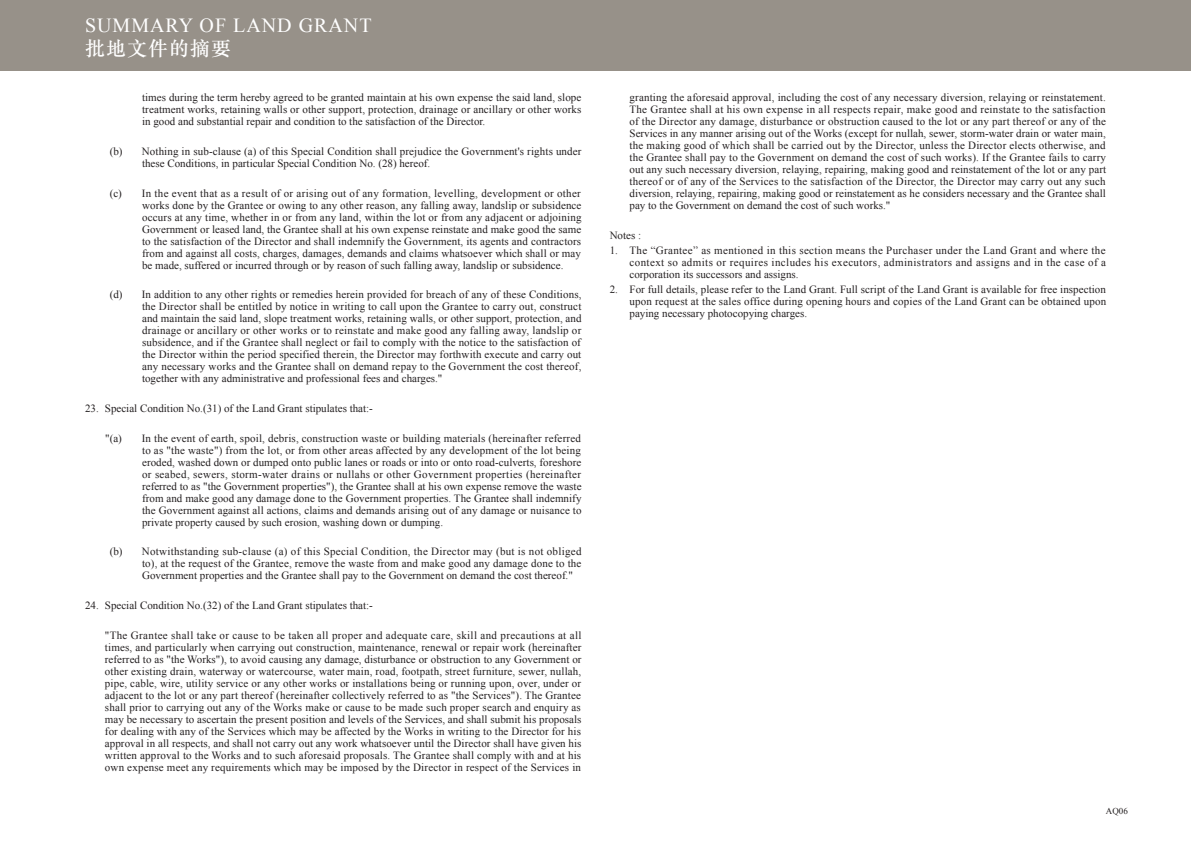
<style>
.page{position:relative;width:1191px;height:842px;background:#fff}
.page>*{position:absolute;margin:0;border:0;box-sizing:border-box;transform-origin:0 0}
.t1{font:20px "Times New Roman";letter-spacing:.05em;color:#fff}
.t2{font:500 20px "M Sung HK";letter-spacing:.05em;color:#fff}
.t3{font:11px/12px "Times New Roman";color:#231f20;text-align:justify}
.t4{font:9px "Times New Roman";color:#231f20}
</style>
<div class="page">
<div style="left:0;top:0;width:1191px;height:71px;background:#979189"></div>
<h1 class="t1" style="left:85px;top:12px;width:288px">SUMMARY OF LAND GRANT</h1>
<h1 class="t2" style="left:85px;top:35px;width:147px">批地文件的摘要</h1>
<p class="t3" style="left:142px;top:91px;width:441px">times during the term hereby agreed to be granted maintain at his own expense the said land, slope treatment works, retaining walls or other support, protection, drainage or ancillary or other works in good and substantial repair and condition to the satisfaction of the Director.</p>
<p class="t3" style="left:142px;top:145px;width:441px;text-indent:-32px">(b) Nothing in sub-clause (a) of this Special Condition shall prejudice the Government's rights under these Conditions, in particular Special Condition No. (28) hereof.</p>
<p class="t3" style="left:142px;top:187px;width:441px;text-indent:-32px">(c) In the event that as a result of or arising out of any formation, levelling, development or other works done by the Grantee or owing to any other reason, any falling away, landslip or subsidence occurs at any time, whether in or from any land, within the lot or from any adjacent or adjoining Government or leased land, the Grantee shall at his own expense reinstate and make good the same to the satisfaction of the Director and shall indemnify the Government, its agents and contractors from and against all costs, charges, damages, demands and claims whatsoever which shall or may be made, suffered or incurred through or by reason of such falling away, landslip or subsidence.</p>
<p class="t3" style="left:142px;top:288px;width:441px;text-indent:-32px">(d) In addition to any other rights or remedies herein provided for breach of any of these Conditions, the Director shall be entitled by notice in writing to call upon the Grantee to carry out, construct and maintain the said land, slope treatment works, retaining walls, or other support, protection, and drainage or ancillary or other works or to reinstate and make good any falling away, landslip or subsidence, and if the Grantee shall neglect or fail to comply with the notice to the satisfaction of the Director within the period specified therein, the Director may forthwith execute and carry out any necessary works and the Grantee shall on demand repay to the Government the cost thereof, together with any administrative and professional fees and charges."</p>
<p class="t3" style="left:85px;top:402px;width:289px">23. Special Condition No.(31) of the Land Grant stipulates that:-</p>
<p class="t3" style="left:105px;top:432px;width:18px">"(a)</p>
<p class="t3" style="left:142px;top:432px;width:441px">In the event of earth, spoil, debris, construction waste or building materials (hereinafter referred to as "the waste") from the lot, or from other areas affected by any development of the lot being eroded, washed down or dumped onto public lanes or roads or into or onto road-culverts, foreshore or seabed, sewers, storm-water drains or nullahs or other Government properties (hereinafter referred to as "the Government properties"), the Grantee shall at his own expense remove the waste from and make good any damage done to the Government properties. The Grantee shall indemnify the Government against all actions, claims and demands arising out of any damage or nuisance to private property caused by such erosion, washing down or dumping.</p>
<p class="t3" style="left:142px;top:545px;width:441px;text-indent:-32px">(b) Notwithstanding sub-clause (a) of this Special Condition, the Director may (but is not obliged to), at the request of the Grantee, remove the waste from and make good any damage done to the Government properties and the Grantee shall pay to the Government on demand the cost thereof."</p>
<p class="t3" style="left:85px;top:599px;width:289px">24. Special Condition No.(32) of the Land Grant stipulates that:-</p>
<p class="t3" style="left:105px;top:629px;width:478px">"The Grantee shall take or cause to be taken all proper and adequate care, skill and precautions at all times, and particularly when carrying out construction, maintenance, renewal or repair work (hereinafter referred to as "the Works"), to avoid causing any damage, disturbance or obstruction to any Government or other existing drain, waterway or watercourse, water main, road, footpath, street furniture, sewer, nullah, pipe, cable, wire, utility service or any other works or installations being or running upon, over, under or adjacent to the lot or any part thereof (hereinafter collectively referred to as "the Services"). The Grantee shall prior to carrying out any of the Works make or cause to be made such proper search and enquiry as may be necessary to ascertain the present position and levels of the Services, and shall submit his proposals for dealing with any of the Services which may be affected by the Works in writing to the Director for his approval in all respects, and shall not carry out any work whatsoever until the Director shall have given his written approval to the Works and to such aforesaid proposals. The Grantee shall comply with and at his own expense meet any requirements which may be imposed by the Director in respect of the Services in</p>
<p class="t3" style="left:629px;top:91px;width:478px">granting the aforesaid approval, including the cost of any necessary diversion, relaying or reinstatement.<br>The Grantee shall at his own expense in all respects repair, make good and reinstate to the satisfaction of the Director any damage, disturbance or obstruction caused to the lot or any part thereof or any of the Services in any manner arising out of the Works (except for nullah, sewer, storm-water drain or water main, the making good of which shall be carried out by the Director, unless the Director elects otherwise, and the Grantee shall pay to the Government on demand the cost of such works). If the Grantee fails to carry out any such necessary diversion, relaying, repairing, making good and reinstatement of the lot or any part thereof or of any of the Services to the satisfaction of the Director, the Director may carry out any such diversion, relaying, repairing, making good or reinstatement as he considers necessary and the Grantee shall pay to the Government on demand the cost of such works."</p>
<p class="t3" style="left:609px;top:229px;width:33px">Notes :</p>
<p class="t3" style="left:629px;top:244px;width:478px;text-indent:-20px">1. The “Grantee” as mentioned in this section means the Purchaser under the Land Grant and where the context so admits or requires includes his executors, administrators and assigns and in the case of a corporation its successors and assigns.</p>
<p class="t3" style="left:629px;top:283px;width:478px;text-indent:-20px">2. For full details, please refer to the Land Grant. Full script of the Land Grant is available for free inspection upon request at the sales office during opening hours and copies of the Land Grant can be obtained upon paying necessary photocopying charges.</p>
<p class="t4" style="left:1106px;top:804px;width:23px">AQ06</p>
</div>
